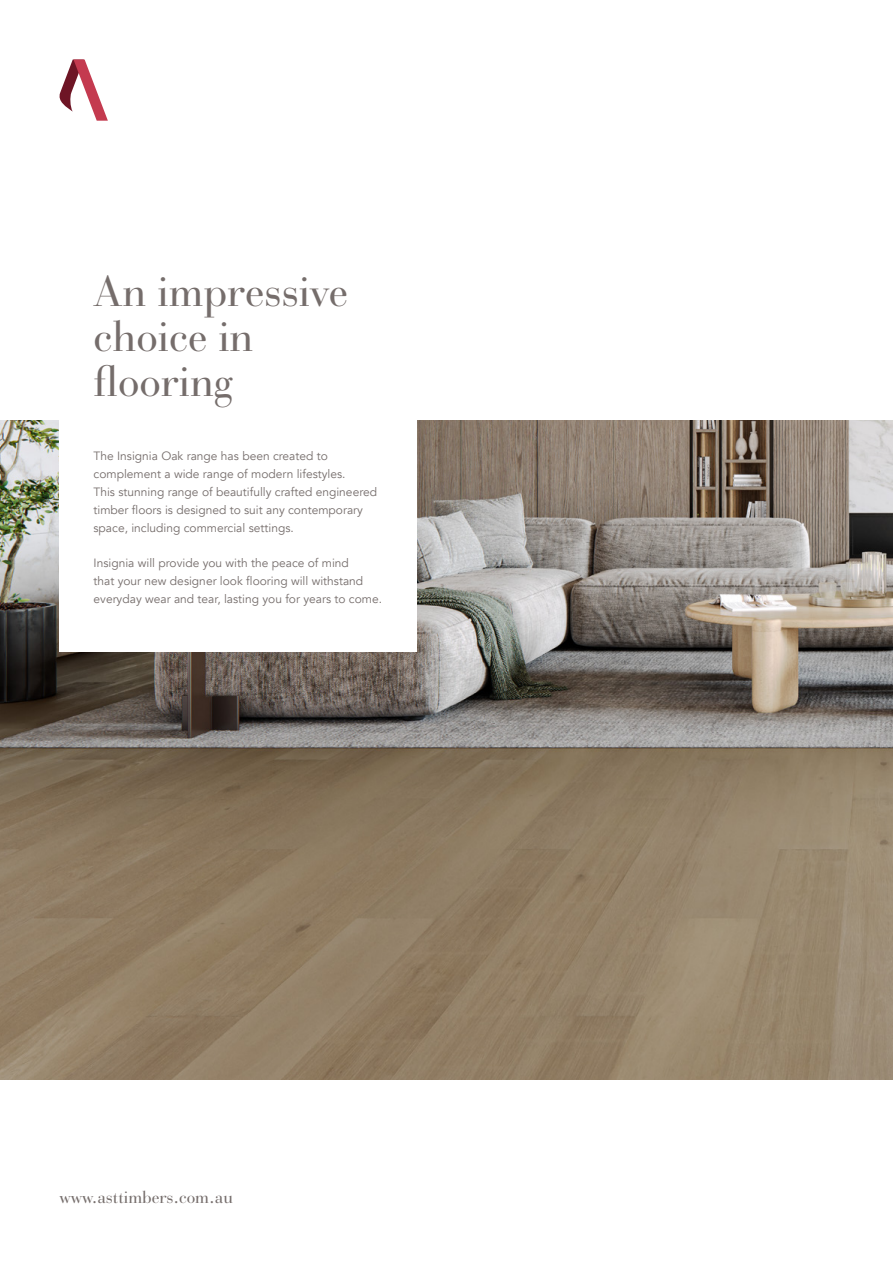
<style>
.page{position:relative;width:893px;height:1263px;background:#fff}
.page>*{position:absolute;margin:0;border:0;box-sizing:border-box;transform-origin:0 0}
.t1{font:45px/45px "Parma MT Pro Display";color:#756d6b}
.t2{font:18px "Parma MT Pro Display";color:#756d6b}
.t3{font:12px/18px "Avenir";color:#756d6b}
</style>
<div class="page">
<img style="left:0;top:420px;width:893px;height:659px">
<div style="left:60px;top:240px;width:357px;height:412px;background:#fff"></div>
<svg style="left:60px;top:60px;width:48px;height:61px"></svg>
<h1 class="t1" style="left:94px;top:267px;width:256px">An impressive choice in flooring</h1>
<p class="t3" style="left:94px;top:447px;width:285px">The Insignia Oak range has been created to complement a wide range of modern lifestyles.<br>This stunning range of beautifully crafted engineered timber floors is designed to suit any contemporary space, including commercial settings.</p>
<p class="t3" style="left:94px;top:554px;width:290px">Insignia will provide you with the peace of mind<br>that your new designer look flooring will withstand everyday wear and tear, lasting you for years to come.</p>
<h2 class="t2" style="left:60px;top:1186px;width:175px">www.asttimbers.com.au</h2>
</div>
